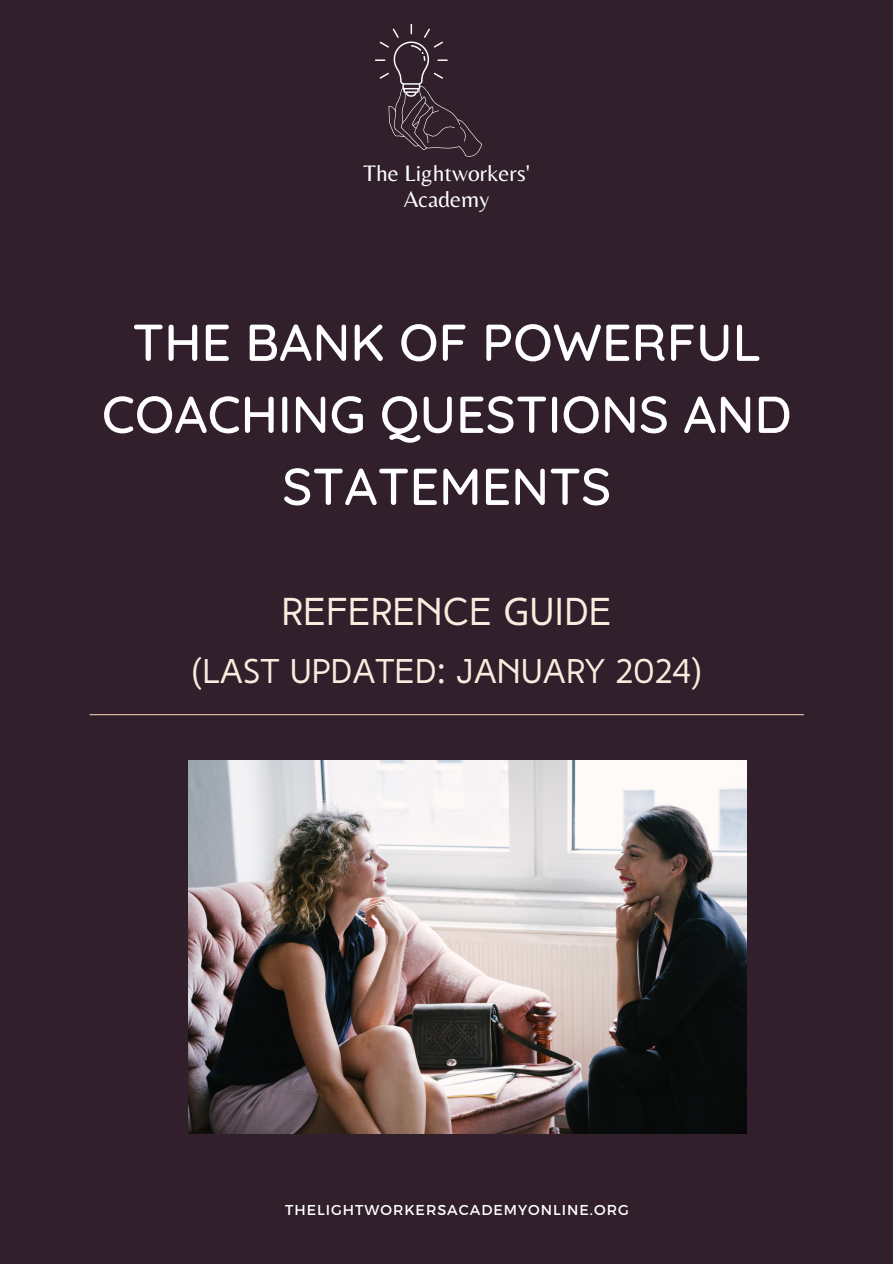
<style>
.page{position:relative;width:893px;height:1264px;background:#fff}
.page>*{position:absolute;margin:0;border:0;box-sizing:border-box;transform-origin:0 0}
.t1{font:500 51.75px/72px "Quicksand";color:#fff;text-align:center}
.t2{font:38.7px "High Tide Sans";color:#f8edde}
.t3{font:34.2px "High Tide Sans";color:#f8edde}
.t4{font:23.25px/25.5px "Belleza";color:#fff;text-align:center}
.t5{font:14.25px "Montserrat";letter-spacing:.07em;color:#fff}
.s1{font-family:"Noto Sans"}
</style>
<div class="page">
<div style="left:0;top:0;width:892px;height:1263px;background:#311f2b"></div>
<hr style="left:90px;top:714px;width:713px;height:1px;background:#e6c3af">
<img style="left:188px;top:760px;width:558px;height:372px">
<svg style="left:375px;top:24px;width:107px;height:133px"></svg>
<p class="t4" style="left:363px;top:160px;width:168px">The Lightworkers'<br>Academy</p>
<p class="t1" style="left:102px;top:305px;width:691px">THE BANK OF POWERFUL<br>COACHING QUESTIONS AND<br>STATEMENTS</p>
<p class="t2" style="left:281px;top:596px;width:332px">REFERENCE GUIDE</p>
<p class="t3" style="left:192px;top:657px;width:511px">(LAST UPDATED<span class="s1">:</span> JANUARY 2024)</p>
<p class="t5" style="left:285px;top:1200px;width:345px">THELIGHTWORKERSACADEMYONLINE.ORG</p>
</div>
